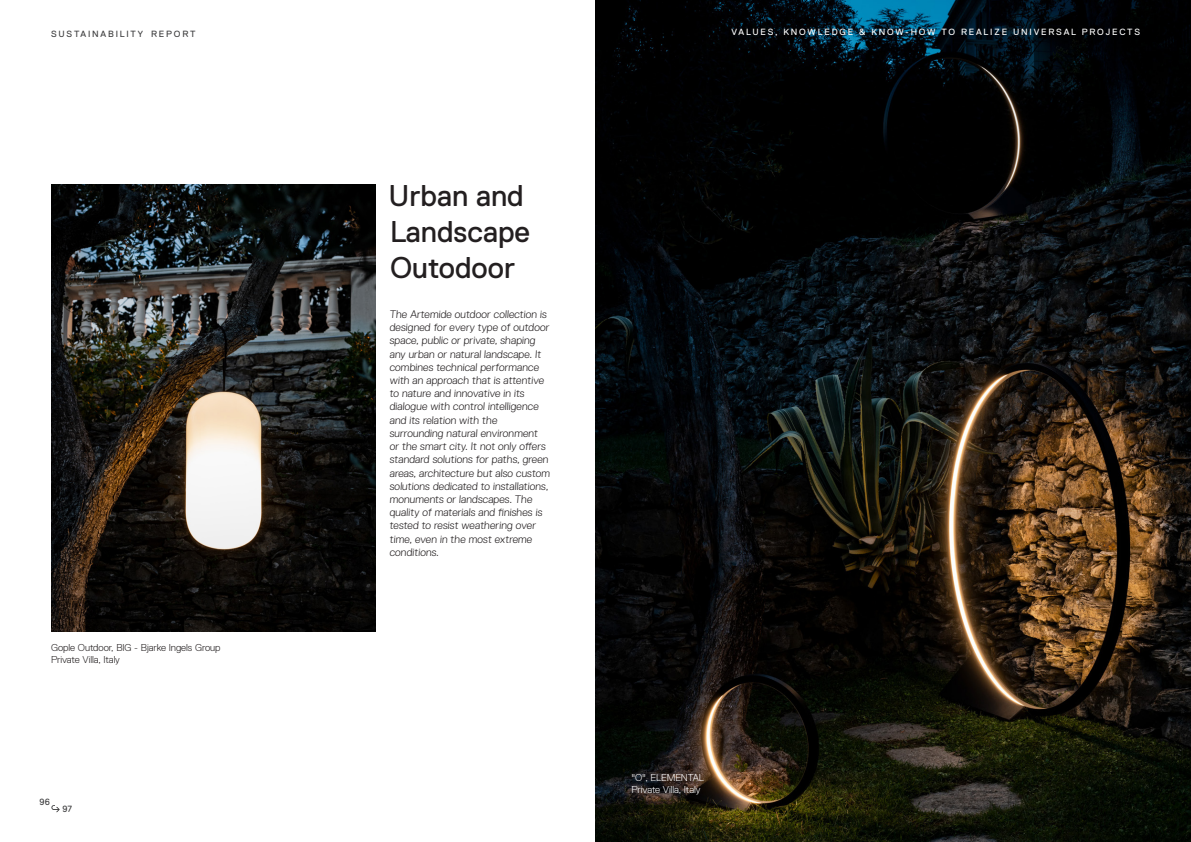
<style>
.page{position:relative;width:1191px;height:842px;background:#fff}
.page>*{position:absolute;margin:0;border:0;box-sizing:border-box;transform-origin:0 0}
.t1{font:30px "Replica Pro";color:#231f20}
.t2{font:300 11px/13.2px "Replica Pro";color:#231f20}
.Testi{font:300 10px "Replica Pro";letter-spacing:-.01em;color:#231f20}
.Testi-2{font:300 10px "Replica Pro";letter-spacing:-.015em;color:#fff}
.t3{font:9px "Replica Pro";letter-spacing:.2em;color:#fff}
.t4{font:9px "Replica Pro";letter-spacing:.2em;color:#3e3e3f}
</style>
<div class="page">
<img style="left:51px;top:185px;width:324px;height:447px">
<img style="left:595px;top:0;width:596px;height:842px">
<svg style="left:51px;top:805px;width:9px;height:7px"></svg>
<p class="t4" style="left:51px;top:29px;width:146px">SUSTAINABILITY REPORT</p>
<p class="t3" style="left:731px;top:27px;width:410px">VALUES, KNOWLEDGE &amp; KNOW-HOW TO REALIZE UNIVERSAL PROJECTS</p>
<p class="t1" style="left:388px;top:179px;width:137px">Urban and</p>
<p class="t1" style="left:390px;top:215px;width:142px">Landscape</p>
<p class="t1" style="left:390px;top:251px;width:127px">Outodoor</p>
<p class="Testi" style="left:51px;top:642px;width:171px">Gople Outdoor, BIG - Bjarke Ingels Group</p>
<p class="Testi" style="left:51px;top:654px;width:70px">Private Villa, Italy</p>
<p class="t4" style="left:40px;top:797px;width:12px">96</p>
<p class="t4" style="left:63px;top:804px;width:11px">97</p>
<p class="t2" style="left:389px;top:308px;width:163px">The Artemide outdoor collection is designed for every type of outdoor space, public or private, shaping any urban or natural landscape. It combines technical performance with an approach that is attentive to nature and innovative in its dialogue with control intelligence and its relation with the surrounding natural environment or the smart city. It not only offers standard solutions for paths, green areas, architecture but also custom solutions dedicated to installations, monuments or landscapes. The quality of materials and finishes is tested to resist weathering over time, even in the most extreme conditions.</p>
<p class="Testi-2" style="left:631px;top:772px;width:74px">"O", ELEMENTAL</p>
<p class="Testi-2" style="left:631px;top:784px;width:70px">Private Villa, Italy</p>
</div>
